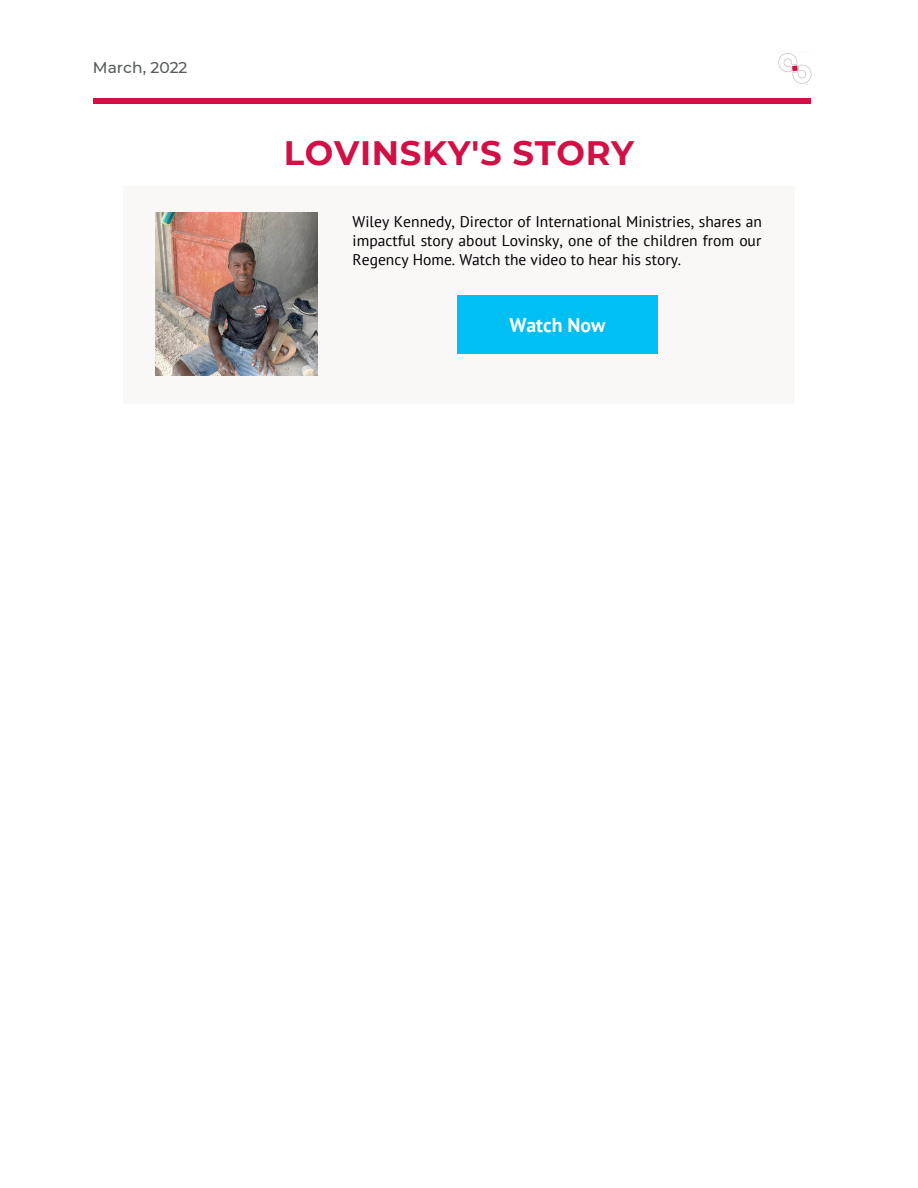
<style>
.page{position:relative;width:918px;height:1188px;background:#fff}
.page>*{position:absolute;margin:0;border:0;box-sizing:border-box;transform-origin:0 0}
.t1{font:700 33.9px "Montserrat";letter-spacing:.02em;color:#d11145}
.t2{font:700 19.8px "PT Sans";color:#fff}
.t3{font:15.45px/19.2px "PT Sans";color:#000;text-align:justify}
.t4{font:500 15.45px "Montserrat";color:#565b5b}
</style>
<div class="page">
<div style="left:123px;top:186px;width:672px;height:217px;background:#faf7f7"></div>
<img style="left:155px;top:213px;width:163px;height:162px">
<div style="left:457px;top:295px;width:201px;height:58px;background:#00bff3"></div>
<img style="left:779px;top:53px;width:32px;height:31px">
<div style="left:93px;top:98px;width:718px;height:5px;background:#d11145"></div>
<p class="t4" style="left:93px;top:59px;width:96px">March, 2022</p>
<p class="t1" style="left:284px;top:132px;width:352px">LOVINSKY'S STORY</p>
<p class="t3" style="left:353px;top:212px;width:411px">Wiley Kennedy, Director of International Ministries, shares an impactful story about Lovinsky, one of the children from our Regency Home. Watch the video to hear his story.</p>
<p class="t2" style="left:510px;top:311px;width:97px">Watch Now</p>
</div>
